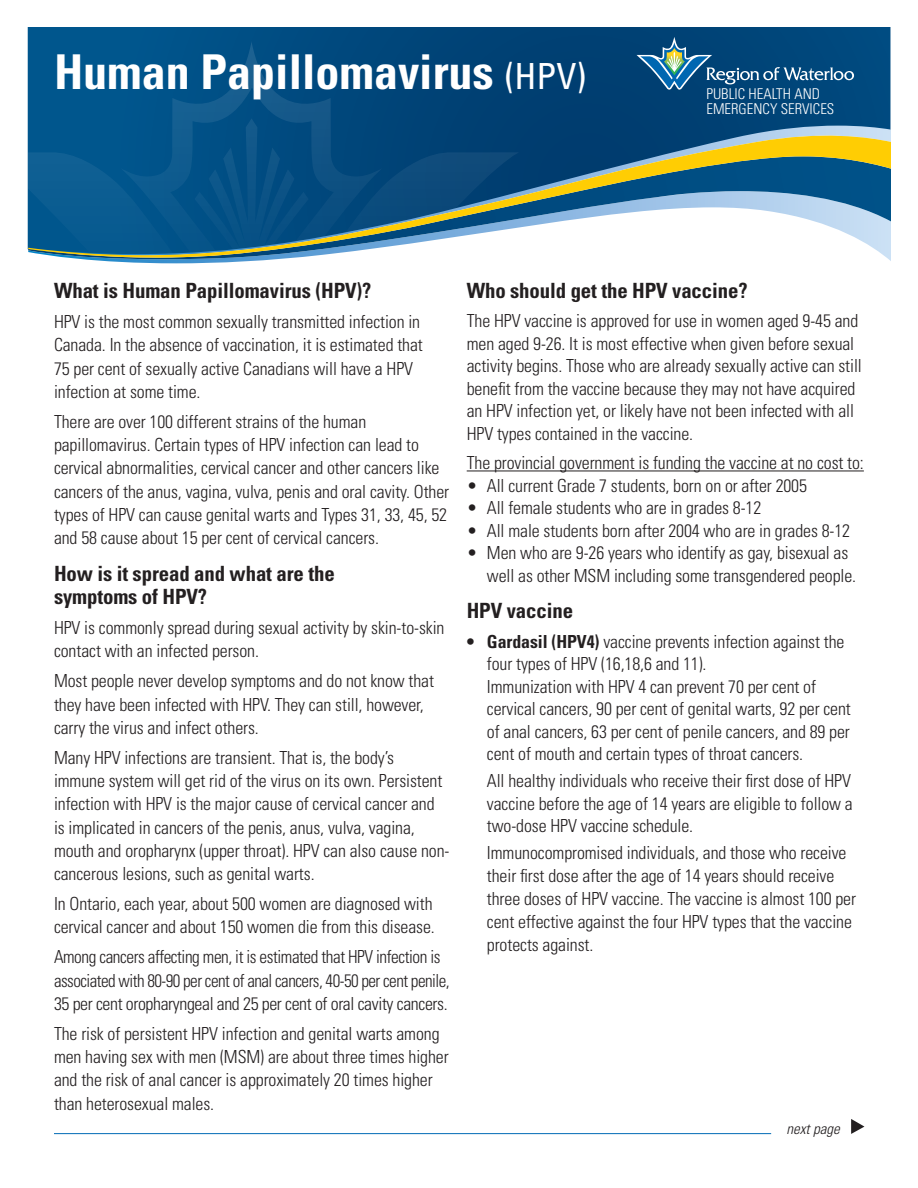
<style>
.page{position:relative;width:918px;height:1188px;background:#fff}
.page>*{position:absolute;margin:0;border:0;box-sizing:border-box;transform-origin:0 0}
.t1{font:700 condensed 48px "Univers LT Std";color:#fff}
.t2{font:700 condensed 21px/23.2px "Univers LT Std";letter-spacing:-.005em;color:#231f20}
.t3{font:300 condensed 18px/23.2px "Univers LT Std";letter-spacing:-.005em;color:#231f20}
.t4{font:300 condensed 18px/23.2px "Univers LT Std";letter-spacing:-.025em;color:#231f20;scale:.96 1}
.t5{font:italic 300 condensed 15px "Univers LT Std";color:#231f20}
.t6{font:300 condensed 14.85px/15px "Univers";color:#fff}
.s1{font-weight:400;font-size:36px}
.s2{font-weight:700}
</style>
<div class="page">
<svg style="left:28px;top:27px;width:862px;height:99px;background:#004478"></svg>
<svg style="left:28px;top:41px;width:492px;height:90px;background:#024d82"></svg>
<svg style="left:195px;top:118px;width:114px;height:8px"></svg>
<svg style="left:81px;top:259px;width:810px;height:4px"></svg>
<svg style="left:37px;top:126px;width:854px;height:5px;background:#155687"></svg>
<svg style="left:28px;top:131px;width:863px;height:127px"></svg>
<hr style="left:467px;top:471px;width:397px;height:1px;background:#231f20">
<svg style="left:851px;top:1119px;width:13px;height:15px"></svg>
<hr style="left:54px;top:1133px;width:717px;height:1px;background:#006ab6">
<svg style="left:637px;top:37px;width:217px;height:54px;background:#1b5b88"></svg>
<h1 class="t1" style="left:54px;top:42px;width:534px">Human Papillomavirus <span class="s1">(HPV)</span></h1>
<p class="t6" style="left:706px;top:86px;width:129px">PUBLIC HEALTH AND<br>EMERGENCY SERVICES</p>
<h2 class="t2" style="left:54px;top:279px;width:319px">What is Human Papillomavirus (HPV)?</h2>
<p class="t3" style="left:54px;top:310px;width:370px">HPV is the most common sexually transmitted infection in Canada. In the absence of vaccination, it is estimated that 75 per cent of sexually active Canadians will have a HPV infection at some time.</p>
<p class="t3" style="left:54px;top:410px;width:397px">There are over 100 different strains of the human papillomavirus. Certain types of HPV infection can lead to cervical abnormalities, cervical cancer and other cancers like cancers of the anus, vagina, vulva, penis and oral cavity. Other types of HPV can cause genital warts and Types 31, 33, 45, 52 and 58 cause about 15 per cent of cervical cancers.</p>
<h2 class="t2" style="left:54px;top:562px;width:282px">How is it spread and what are the symptoms of HPV?</h2>
<p class="t3" style="left:54px;top:616px;width:392px">HPV is commonly spread during sexual activity by skin-to-skin contact with an infected person.</p>
<p class="t3" style="left:54px;top:669px;width:382px">Most people never develop symptoms and do not know that they have been infected with HPV. They can still, however, carry the virus and infect others.</p>
<p class="t3" style="left:54px;top:746px;width:397px">Many HPV infections are transient. That is, the body’s immune system will get rid of the virus on its own. Persistent infection with HPV is the major cause of cervical cancer and is implicated in cancers of the penis, anus, vulva, vagina, mouth and oropharynx (upper throat). HPV can also cause non&shy;cancerous lesions, such as genital warts.</p>
<p class="t3" style="left:54px;top:892px;width:382px">In Ontario, each year, about 500 women are diagnosed with cervical cancer and about 150 women die from this disease.</p>
<p class="t4" style="left:54px;top:945px;width:414px">Among cancers affecting men, it is estimated that HPV infection is associated with 80-90 per cent of anal cancers, 40-50 per cent penile,<br>35 per cent oropharyngeal and 25 per cent of oral cavity cancers.</p>
<p class="t3" style="left:54px;top:1022px;width:396px">The risk of persistent HPV infection and genital warts among men having sex with men (MSM) are about three times higher and the risk of anal cancer is approximately 20 times higher than heterosexual males.</p>
<h2 class="t2" style="left:467px;top:279px;width:282px">Who should get the HPV vaccine?</h2>
<p class="t3" style="left:467px;top:310px;width:397px;line-height:22.5px">The HPV vaccine is approved for use in women aged 9-45 and men aged 9-26. It is most effective when given before sexual activity begins. Those who are already sexually active can still benefit from the vaccine because they may not have acquired an HPV infection yet, or likely have not been infected with all HPV types contained in the vaccine.</p>
<p class="t3" style="left:467px;top:451px;width:399px">The provincial government is funding the vaccine at no cost to:</p>
<p class="t3" style="left:467px;top:474px;width:342px">• All current Grade 7 students, born on or after 2005</p>
<p class="t3" style="left:467px;top:496px;width:296px">• All female students who are in grades 8-12</p>
<p class="t3" style="left:467px;top:519px;width:385px">• All male students born after 2004 who are in grades 8-12</p>
<p class="t3" style="left:487px;top:542px;width:371px;line-height:22.5px;text-indent:-20px">• Men who are 9-26 years who identify as gay, bisexual as well as other MSM including some transgendered people.</p>
<h2 class="t2" style="left:467px;top:599px;width:108px">HPV vaccine</h2>
<p class="t3" style="left:487px;top:630px;width:365px;line-height:22.5px;text-indent:-20px"><span class="s2">• Gardasil (HPV4)</span> vaccine prevents infection against the four types of HPV (16,18,6 and 11).<br>Immunization with HPV 4 can prevent 70 per cent of cervical cancers, 90 per cent of genital warts, 92 per cent of anal cancers, 63 per cent of penile cancers, and 89 per cent of mouth and certain types of throat cancers.</p>
<p class="t3" style="left:487px;top:770px;width:367px;line-height:22.5px;text-align:justify">All healthy individuals who receive their first dose of HPV vaccine before the age of 14 years are eligible to follow a two-dose HPV vaccine schedule.</p>
<p class="t3" style="left:487px;top:841px;width:371px;line-height:22.8px">Immunocompromised individuals, and those who receive their first dose after the age of 14 years should receive three doses of HPV vaccine. The vaccine is almost 100 per cent effective against the four HPV types that the vaccine protects against.</p>
<p class="t5" style="left:786px;top:1120px;width:55px">next page</p>
</div>
